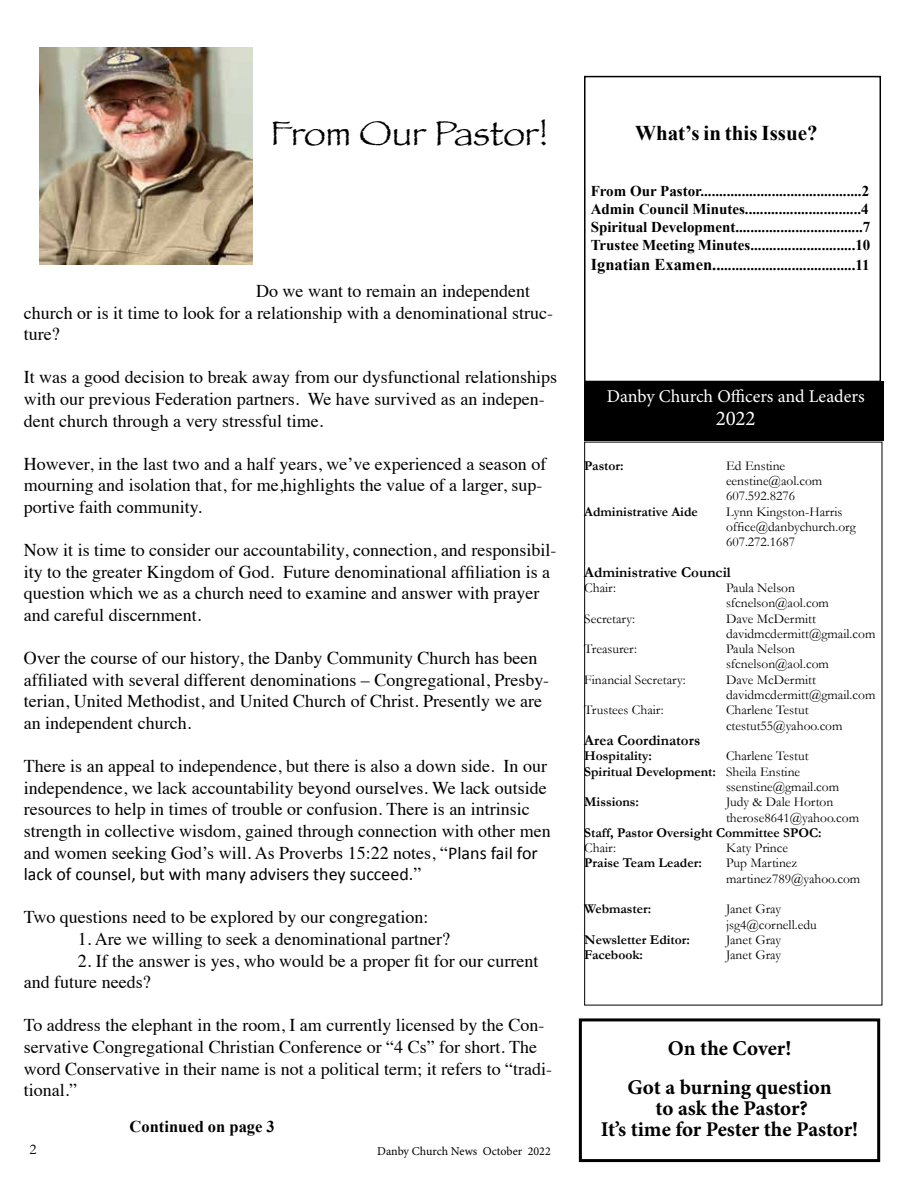
<style>
.page{position:relative;width:918px;height:1188px;background:#fff}
.page>*{position:absolute;margin:0;border:0;box-sizing:border-box;transform-origin:0 0}
.t1{font:36px "Papyrus";color:#000}
.t2{font:700 21px/39px "Minion Pro";letter-spacing:-.005em;color:#000;text-align:center}
.t3{font:700 21px "Times New Roman";color:#000}
.t4{font:21px "Minion Pro";color:#fff}
.t5{font:18px/21.6px "Times";color:#000}
.t6{font:18px "Calibri";color:#000}
.t7{font:18px "Minion Pro";color:#fff}
.t8{font:700 16.5px "Times New Roman";color:#000}
.t9{font:700 15px/18px "Times New Roman";color:#000;text-align:justify}
.t10{font:700 15px "Garamond";color:#000}
.t11{font:15px "Garamond";color:#000}
.t12{font:13.5px/15.3px "Garamond";color:#000}
.t13{font:700 13.5px "Garamond";color:#000}
.t14{font:12px "Minion Pro";color:#000}
.s1{font-family:"Calibri"}
.s2{font-family:"Times"}
.s3{font-size:16.5px}
.s4{font-weight:400}
</style>
<div class="page">
<div style="left:579px;top:1018px;width:301px;height:144px;border:3px solid #000"></div>
<div style="left:584px;top:76px;width:297px;height:306px;border:2px solid #000"></div>
<div style="left:584px;top:442px;width:298px;height:563px;border:1px solid #000"></div>
<div style="left:584px;top:381px;width:300px;height:60px;background:#000"></div>
<img style="left:40px;top:48px;width:212px;height:217px">
<h1 class="t1" style="left:270px;top:111px;width:279px">From Our Pastor!</h1>
<p class="t3" style="left:635px;top:118px;width:184px">What’s in this Issue?</p>
<p class="t5" style="left:24px;top:279px;width:531px;text-indent:232px">Do we want to remain an independent church or is it time to look for a relationship with a denominational struc&shy;ture?</p>
<p class="t5" style="left:24px;top:365px;width:535px">It was a good decision to break away from our dysfunctional relationships with our previous Federation partners. We have survived as an indepen&shy;dent church through a very stressful time.</p>
<p class="t5" style="left:24px;top:451px;width:524px">However, in the last two and a half years, we’ve experienced a season of mourning and isolation that, for me,highlights the value of a larger, sup&shy;portive faith community.</p>
<p class="t5" style="left:24px;top:538px;width:534px">Now it is time to consider our accountability, connection, and responsibil&shy;ity to the greater Kingdom of God. Future denominational affiliation is a question which we as a church need to examine and answer with prayer and careful discernment.</p>
<p class="t5" style="left:24px;top:646px;width:527px">Over the course of our history, the Danby Community Church has been affiliated with several different denominations – Congregational, Presby&shy;terian, United Methodist, and United Church of Christ. Presently we are an independent church.</p>
<p class="t5" style="left:24px;top:754px;width:528px">There is an appeal to independence, but there is also a down side. In our independence, we lack accountability beyond ourselves. We lack outside resources to help in times of trouble or confusion. There is an intrinsic strength in collective wisdom, gained through connection with other men and women seeking God’s will. As Proverbs 15:22 notes, “<span class="s1">Plans fail for</span></p>
<p class="t6" style="left:24px;top:863px;width:399px">lack of counsel, but with many advisers they succeed.<span class="s2">”</span></p>
<p class="t5" style="left:24px;top:905px;width:406px">Two questions need to be explored by our congregation:</p>
<p class="t5" style="left:78px;top:927px;width:374px">1. Are we willing to seek a denominational partner?</p>
<p class="t5" style="left:24px;top:948px;width:516px;text-indent:54px">2. If the answer is yes, who would be a proper fit for our current and future needs?</p>
<p class="t5" style="left:24px;top:1013px;width:530px">To address the elephant in the room, I am currently licensed by the Con&shy;servative Congregational Christian Conference or “4 Cs” for short. The word Conservative in their name is not a political term; it refers to “tradi&shy;tional.”</p>
<p class="t8" style="left:130px;top:1115px;width:147px">Continued on page 3</p>
<p class="t11" style="left:30px;top:1140px;width:9px">2</p>
<p class="t14" style="left:377px;top:1143px;width:175px">Danby Church News October 2022</p>
<p class="t9" style="left:591px;top:182px;width:281px">From Our Pastor...........................................2<br>Admin Council Minutes...............................4<br>Spiritual Development..................................7<br>Trustee Meeting Minutes............................10</p>
<p class="t9" style="left:591px;top:255px;width:280px"><span class="s3">Ignatian Examen..</span>....................................11</p>
<p class="t7" style="left:607px;top:384px;width:259px">Danby Church Officers and Leaders</p>
<p class="t4" style="left:716px;top:404px;width:41px">2022</p>
<p class="t13" style="left:584px;top:457px;width:41px">Pastor:</p>
<p class="t12" style="left:726px;top:458px;width:98px">Ed Enstine eenstine@aol.com<br>607.592.8276</p>
<p class="t13" style="left:584px;top:503px;width:115px">Administrative Aide</p>
<p class="t12" style="left:726px;top:503px;width:131px">Lynn Kingston-Harris office@danbychurch.org<br>607.272.1687</p>
<p class="t10" style="left:584px;top:563px;width:148px">Administrative Council</p>
<p class="t12" style="left:584px;top:580px;width:33px">Chair:</p>
<p class="t12" style="left:726px;top:580px;width:104px">Paula Nelson sfcnelson@aol.com</p>
<p class="t12" style="left:584px;top:611px;width:52px">Secretary:</p>
<p class="t12" style="left:726px;top:611px;width:151px">Dave McDermitt davidmcdermitt@gmail.com</p>
<p class="t12" style="left:584px;top:641px;width:54px">Treasurer:</p>
<p class="t12" style="left:726px;top:641px;width:104px">Paula Nelson sfcnelson@aol.com</p>
<p class="t12" style="left:584px;top:672px;width:103px">Financial Secretary:</p>
<p class="t12" style="left:726px;top:672px;width:151px">Dave McDermitt davidmcdermitt@gmail.com</p>
<p class="t12" style="left:584px;top:702px;width:81px">Trustees Chair:</p>
<p class="t12" style="left:726px;top:702px;width:118px">Charlene Testut ctestut55@yahoo.com</p>
<p class="t10" style="left:584px;top:731px;width:118px">Area Coordinators</p>
<p class="t13" style="left:584px;top:748px;width:69px">Hospitality:</p>
<p class="t12" style="left:726px;top:748px;width:84px">Charlene Testut</p>
<p class="t13" style="left:584px;top:763px;width:217px">Spiritual Development: <span class="s4">Sheila Enstine</span></p>
<p class="t12" style="left:726px;top:779px;width:115px">ssenstine@gmail.com</p>
<p class="t13" style="left:584px;top:794px;width:56px">Missions:</p>
<p class="t12" style="left:726px;top:794px;width:135px">Judy &amp; Dale Horton therose8641@yahoo.com</p>
<p class="t13" style="left:584px;top:824px;width:239px">Staff, Pastor Oversight Committee SPOC:</p>
<p class="t12" style="left:584px;top:840px;width:33px">Chair:</p>
<p class="t12" style="left:726px;top:840px;width:64px">Katy Prince</p>
<p class="t13" style="left:584px;top:855px;width:119px">Praise Team Leader:</p>
<p class="t12" style="left:726px;top:855px;width:136px">Pup Martinez martinez789@yahoo.com</p>
<p class="t13" style="left:584px;top:901px;width:69px">Webmaster:</p>
<p class="t12" style="left:726px;top:901px;width:92px">Janet Gray jsg4@cornell.edu</p>
<p class="t13" style="left:584px;top:932px;width:107px">Newsletter Editor:</p>
<p class="t12" style="left:726px;top:932px;width:57px">Janet Gray</p>
<p class="t13" style="left:584px;top:947px;width:60px">Facebook:</p>
<p class="t12" style="left:726px;top:947px;width:57px">Janet Gray</p>
<p class="t2" style="left:627px;top:1028px;width:206px">On the Cover!<br>Got a burning question</p>
<p class="t2" style="left:601px;top:1097px;width:259px;line-height:21px">to ask the Pastor?<br>It’s time for Pester the Pastor!</p>
</div>
